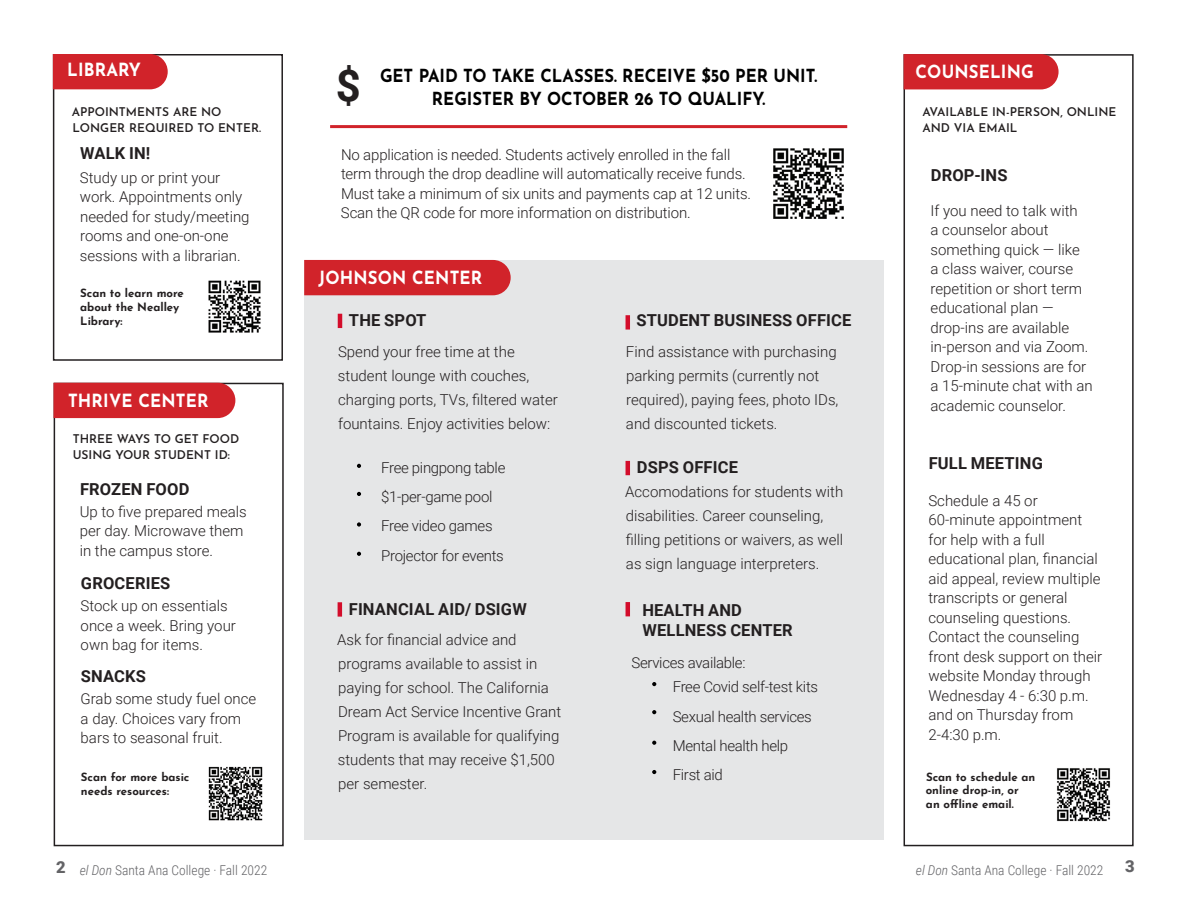
<style>
.page{position:relative;width:1188px;height:918px;background:#fff}
.page>*{position:absolute;margin:0;border:0;box-sizing:border-box;transform-origin:0 0}
.t1{font:700 43.65px "Roboto";color:#231f20}
.t2{font:700 18.15px "Josefin Sans";letter-spacing:.01em;color:#fff;scale:.92 1}
.t3{font:700 18px "Josefin Sans";color:#000;scale:.92 1}
.t4{font:700 16.5px "Roboto";letter-spacing:.01em;color:#231f20}
.t5{font:900 16.5px "Roboto";color:#636366}
.t6{font:300 15px/19.5px "Roboto";color:#231f20}
.t7{font:300 15px "Roboto";letter-spacing:-.02em;color:#231f20}
.t8{font:300 13.5px "Roboto Condensed";color:#636366}
.t9{font:600 12px/16.5px "Josefin Sans";color:#231f20}
.t10{font:700 11.4px/13.8px "Josefin Sans";color:#231f20}
.s1{font-style:italic}
</style>
<div class="page">
<div style="left:304px;top:260px;width:579px;height:580px;background:#e5e6e7"></div>
<div style="left:53px;top:54px;width:230px;height:307px;border:2px solid #231f20"></div>
<div style="left:904px;top:54px;width:230px;height:792px;border:2px solid #231f20"></div>
<img style="left:773px;top:148px;width:71px;height:71px">
<div style="left:304px;top:260px;width:207px;height:35px;background:#d1232a"></div>
<hr style="left:626px;top:602px;width:4px;height:14px;background:#d30d2b">
<hr style="left:626px;top:315px;width:4px;height:15px;background:#d30d2b">
<hr style="left:626px;top:461px;width:4px;height:14px;background:#d30d2b">
<hr style="left:338px;top:602px;width:4px;height:15px;background:#d30d2b">
<hr style="left:338px;top:314px;width:4px;height:14px;background:#d30d2b">
<hr style="left:330px;top:125px;width:517px;height:3px;background:#d1232a">
<div style="left:53px;top:54px;width:115px;height:35px;background:#d1232a"></div>
<img style="left:1057px;top:768px;width:53px;height:54px">
<div style="left:904px;top:54px;width:155px;height:35px;background:#d1232a"></div>
<img style="left:208px;top:280px;width:53px;height:53px">
<div style="left:54px;top:383px;width:230px;height:463px;border:2px solid #231f20"></div>
<img style="left:208px;top:766px;width:55px;height:55px">
<div style="left:54px;top:383px;width:181px;height:35px;background:#d1232a"></div>
<svg style="left:652px;top:682px;width:4px;height:4px"></svg>
<svg style="left:652px;top:710px;width:4px;height:4px"></svg>
<svg style="left:652px;top:741px;width:4px;height:4px"></svg>
<svg style="left:652px;top:770px;width:4px;height:4px"></svg>
<svg style="left:357px;top:464px;width:4px;height:4px"></svg>
<svg style="left:357px;top:492px;width:4px;height:4px"></svg>
<svg style="left:357px;top:522px;width:4px;height:5px"></svg>
<svg style="left:357px;top:552px;width:4px;height:4px"></svg>
<p class="t2" style="left:67px;top:54px;width:82px">LIBRARY</p>
<p class="t2" style="left:916px;top:55px;width:130px">COUNSELING</p>
<p class="t1" style="left:336px;top:55px;width:27px">$</p>
<p class="t3" style="left:380px;top:60px;width:477px">GET PAID TO TAKE CLASSES. RECEIVE $50 PER UNIT.</p>
<p class="t3" style="left:432px;top:82px;width:364px">REGISTER BY OCTOBER 26 TO QUALIFY.</p>
<p class="t9" style="left:72px;top:102px;width:191px">APPOINTMENTS ARE NO<br>LONGER REQUIRED TO ENTER.</p>
<p class="t9" style="left:922px;top:102px;width:196px">AVAILABLE IN-PERSON, ONLINE<br>AND VIA EMAIL</p>
<p class="t4" style="left:80px;top:141px;width:71px">WALK IN!</p>
<p class="t6" style="left:80px;top:167px;width:171px">Study up or print your work. Appointments only needed for study/meeting rooms and one-on-one sessions with a librarian.</p>
<p class="t10" style="left:80px;top:284px;width:105px">Scan to learn more about the Nealley<br>Library:</p>
<p class="t2" style="left:68px;top:385px;width:154px">THRIVE CENTER</p>
<p class="t9" style="left:73px;top:429px;width:168px">THREE WAYS TO GET FOOD<br>USING YOUR STUDENT ID:</p>
<p class="t4" style="left:80px;top:477px;width:111px">FROZEN FOOD</p>
<p class="t6" style="left:80px;top:501px;width:169px">Up to five prepared meals per day. Microwave them in the campus store.</p>
<p class="t4" style="left:81px;top:572px;width:91px">GROCERIES</p>
<p class="t6" style="left:81px;top:595px;width:157px">Stock up on essentials once a week. Bring your own bag for items.</p>
<p class="t4" style="left:81px;top:665px;width:67px">SNACKS</p>
<p class="t6" style="left:81px;top:688px;width:177px">Grab some study fuel once a day. Choices vary from bars to seasonal fruit.</p>
<p class="t10" style="left:81px;top:769px;width:110px">Scan for more basic needs resources:</p>
<p class="t6" style="left:341px;top:144px;width:412px">No application is needed. Students actively enrolled in the fall term through the drop deadline will automatically receive funds.<br>Must take a minimum of six units and payments cap at 12 units.<br>Scan the QR code for more information on distribution.</p>
<p class="t2" style="left:319px;top:261px;width:180px">JOHNSON CENTER</p>
<p class="t4" style="left:349px;top:309px;width:79px">THE SPOT</p>
<p class="t6" style="left:338px;top:339px;width:221px;line-height:24px">Spend your free time at the student lounge with couches, charging ports, TVs, filtered water fountains. Enjoy activities below:</p>
<p class="t7" style="left:381px;top:457px;width:126px">Free pingpong table</p>
<p class="t7" style="left:381px;top:486px;width:113px">$1-per-game pool</p>
<p class="t7" style="left:381px;top:516px;width:113px">Free video games</p>
<p class="t7" style="left:381px;top:545px;width:124px">Projector for events</p>
<p class="t4" style="left:349px;top:597px;width:180px">FINANCIAL AID/ DSIGW</p>
<p class="t6" style="left:337px;top:628px;width:226px;line-height:24px">Ask for financial advice and programs available to assist in paying for school. The California<br>Dream Act Service Incentive Grant<br>Program is available for qualifying students that may receive $1,500 per semester.</p>
<p class="t4" style="left:637px;top:309px;width:216px">STUDENT BUSINESS OFFICE</p>
<p class="t6" style="left:626px;top:339px;width:214px;line-height:24px">Find assistance with purchasing parking permits (currently not required), paying fees, photo IDs, and discounted tickets.</p>
<p class="t4" style="left:637px;top:456px;width:103px">DSPS OFFICE</p>
<p class="t6" style="left:625px;top:479px;width:220px;line-height:24px">Accomodations for students with disabilities. Career counseling, filling petitions or waivers, as well as sign language interpreters.</p>
<p class="t4" style="left:642px;top:599px;width:101px">HEALTH AND</p>
<p class="t4" style="left:643px;top:619px;width:152px">WELLNESS CENTER</p>
<p class="t7" style="left:631px;top:652px;width:116px">Services available:</p>
<p class="t7" style="left:673px;top:676px;width:147px">Free Covid self-test kits</p>
<p class="t7" style="left:673px;top:706px;width:141px">Sexual health services</p>
<p class="t7" style="left:673px;top:735px;width:117px">Mental health help</p>
<p class="t7" style="left:673px;top:765px;width:52px">First aid</p>
<p class="t4" style="left:931px;top:163px;width:78px">DROP-INS</p>
<p class="t6" style="left:931px;top:200px;width:164px">If you need to talk with<br>a counselor about something quick — like<br>a class waiver, course repetition or short term educational plan — drop-ins are available in-person and via Zoom.<br>Drop-in sessions are for a 15-minute chat with an academic counselor.</p>
<p class="t4" style="left:929px;top:452px;width:116px">FULL MEETING</p>
<p class="t6" style="left:928px;top:490px;width:175px">Schedule a 45 or<br>60-minute appointment for help with a full educational plan, financial aid appeal, review multiple transcripts or general counseling questions.<br>Contact the counseling front desk support on their website Monday through<br>Wednesday 4 - 6:30 p.m. and on Thursday from<br>2-4:30 p.m.</p>
<p class="t10" style="left:926px;top:768px;width:111px">Scan to schedule an online drop-in, or an offline email.</p>
<p class="t5" style="left:56px;top:856px;width:11px">2</p>
<p class="t8" style="left:80px;top:861px;width:189px"><span class="s1">el Don</span> Santa Ana College · Fall 2022</p>
<p class="t8" style="left:916px;top:861px;width:189px"><span class="s1">el Don</span> Santa Ana College · Fall 2022</p>
<p class="t5" style="left:1125px;top:854px;width:11px">3</p>
</div>
